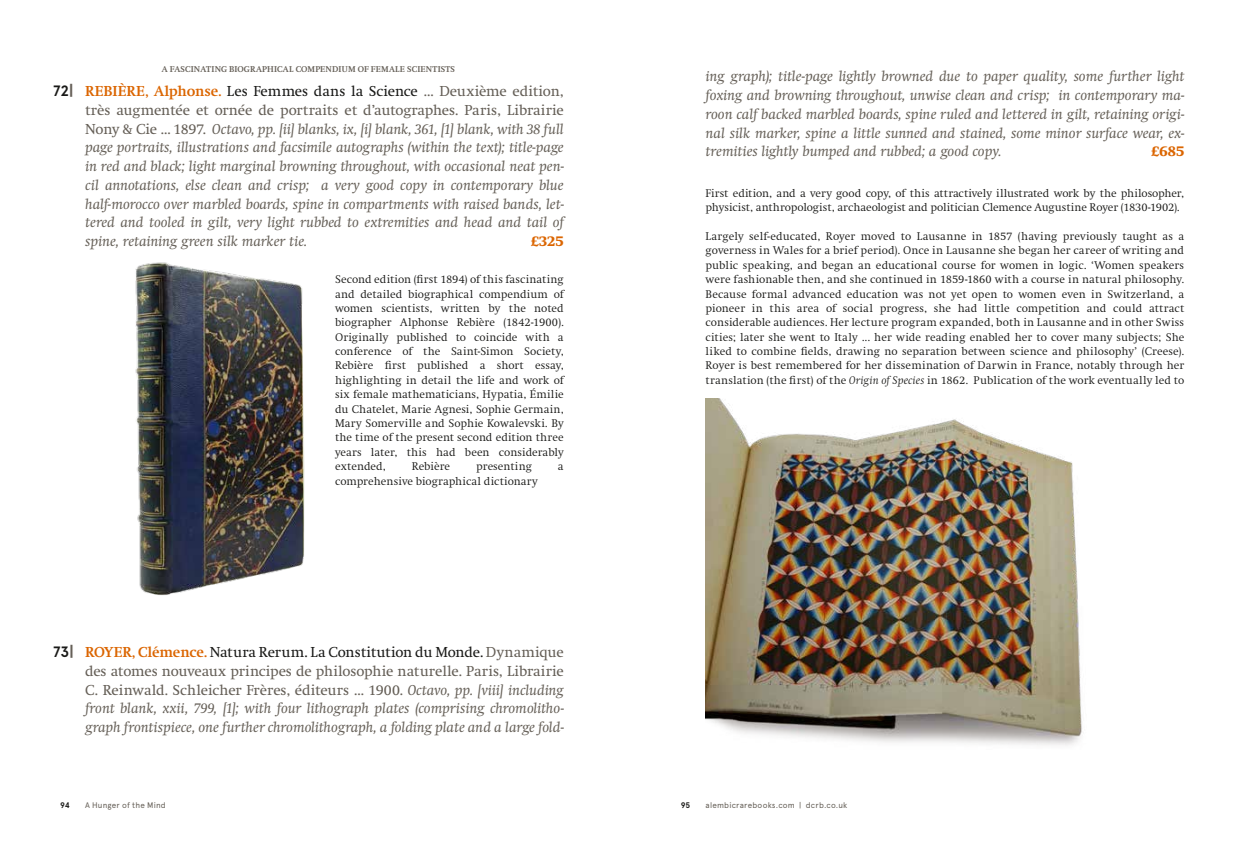
<style>
.page{position:relative;width:1241px;height:851px;background:#fff}
.page>*{position:absolute;margin:0;border:0;box-sizing:border-box;transform-origin:0 0}
.t1{font:italic 15px/18.8px "Swift";letter-spacing:-.005em;color:#655f57;text-align:justify}
.t2{font:800 15px "Swift";letter-spacing:.01em;color:#db6500}
.t3{font:300 11.5px/14.4px "Swift";color:#1a1a18;text-align:justify}
.t4{font:700 8.75px "Swift";letter-spacing:.02em;color:#655f57}
.t5{font:8.12px "Apercu";letter-spacing:.025em;color:#655f57}
.t6{font:700 8.12px "Apercu";color:#1a1a18}
.s1{font-family:"Apercu";font-weight:700;font-style:normal;color:#1a1a18}
.s2{font-family:"Apercu";font-weight:700;font-style:normal;font-size:16.25px}
.s3{font-weight:700;font-style:normal;color:#db6500}
.s4{font-style:normal;color:#1a1a18}
.s5{font-style:normal}
.s6{font-style:italic}
</style>
<div class="page">
<img style="left:135px;top:262px;width:170px;height:333px">
<img style="left:705px;top:398px;width:377px;height:348px">
<p class="t4" style="left:162px;top:65px;width:294px">A FASCINATING BIOGRAPHICAL COMPENDIUM OF FEMALE SCIENTISTS</p>
<p class="t1" style="left:85px;top:82px;width:480px;text-indent:-32px"><span class="s1">72</span><span class="s2">|</span> <span class="s3">REBIÈRE, Alphonse.</span> <span class="s4">Les Femmes dans la Science</span> <span class="s5">... Deuxième edition, très augmentée et ornée de portraits et d’autographes. Paris, Librairie Nony &amp; Cie ... 1897.</span> Octavo, pp. [ii] blanks, ix, [i] blank, 361, [1] blank, with 38 full page portraits, illustrations and facsimile autographs (within the text); title-page in red and black; light marginal browning throughout, with occasional neat pen&shy;cil annotations, else clean and crisp; a very good copy in contemporary blue half-morocco over marbled boards, spine in compartments with raised bands, let&shy;tered and tooled in gilt, very light rubbed to extremities and head and tail of spine, retaining green silk marker tie.</p>
<h1 class="t2" style="left:530px;top:233px;width:35px">£325</h1>
<p class="t3" style="left:335px;top:272px;width:230px">Second edition (first 1894) of this fascinating and detailed biographical compendium of women scientists, written by the noted biographer Alphonse Rebière (1842-1900).<br>Originally published to coincide with a conference of the Saint-Simon Society, Rebière first published a short essay, highlighting in detail the life and work of six female mathematicians, Hypatia, Émilie du Chatelet, Marie Agnesi, Sophie Germain, Mary Somerville and Sophie Kowalevski. By the time of the present second edition three years later, this had been considerably extended,</p>
<p class="t3" style="left:412px;top:459px;width:40px">Rebière</p>
<p class="t3" style="left:476px;top:459px;width:57px">presenting</p>
<p class="t3" style="left:558px;top:459px;width:7px">a</p>
<p class="t3" style="left:335px;top:473px;width:204px">comprehensive biographical dictionary</p>
<p class="t1" style="left:85px;top:643px;width:480px;text-indent:-32px"><span class="s1">73</span><span class="s2">|</span> <span class="s3">ROYER, Clémence.</span> <span class="s4">Natura Rerum. La Constitution du Monde.</span> <span class="s5">Dynamique des atomes nouveaux principes de philosophie naturelle. Paris, Librairie C. Reinwald. Schleicher Frères, éditeurs ... 1900.</span> Octavo, pp. [viii] including front blank, xxii, 799, [1]; with four lithograph plates (comprising chromolitho&shy;graph frontispiece, one further chromolithograph, a folding plate and a large fold-</p>
<p class="t1" style="left:705px;top:67px;width:480px">ing graph); title-page lightly browned due to paper quality, some further light foxing and browning throughout, unwise clean and crisp; in contemporary ma&shy;roon calf backed marbled boards, spine ruled and lettered in gilt, retaining origi&shy;nal silk marker, spine a little sunned and stained, some minor surface wear, ex&shy;tremities lightly bumped and rubbed; a good copy.</p>
<h1 class="t2" style="left:1150px;top:143px;width:35px">£685</h1>
<p class="t3" style="left:705px;top:186px;width:480px">First edition, and a very good copy, of this attractively illustrated work by the philosopher, physicist, anthropologist, archaeologist and politician Clemence Augustine Royer (1830-1902).</p>
<p class="t3" style="left:705px;top:229px;width:480px">Largely self-educated, Royer moved to Lausanne in 1857 (having previously taught as a governess in Wales for a brief period). Once in Lausanne she began her career of writing and public speaking, and began an educational course for women in logic. ‘Women speakers were fashionable then, and she continued in 1859-1860 with a course in natural philosophy.<br>Because formal advanced education was not yet open to women even in Switzerland, a pioneer in this area of social progress, she had little competition and could attract considerable audiences. Her lecture program expanded, both in Lausanne and in other Swiss cities; later she went to Italy ... her wide reading enabled her to cover many subjects; She liked to combine fields, drawing no separation between science and philosophy’ (Creese).<br>Royer is best remembered for her dissemination of Darwin in France, notably through her translation (the first) of the <span class="s6">Origin of Species</span> in 1862. Publication of the work eventually led to</p>
<p class="t6" style="left:60px;top:800px;width:11px">94</p>
<p class="t5" style="left:85px;top:800px;width:82px">A Hunger of the Mind</p>
<p class="t6" style="left:680px;top:800px;width:11px">95</p>
<p class="t5" style="left:705px;top:800px;width:143px">alembicrarebooks.com | dcrb.co.uk</p>
</div>
